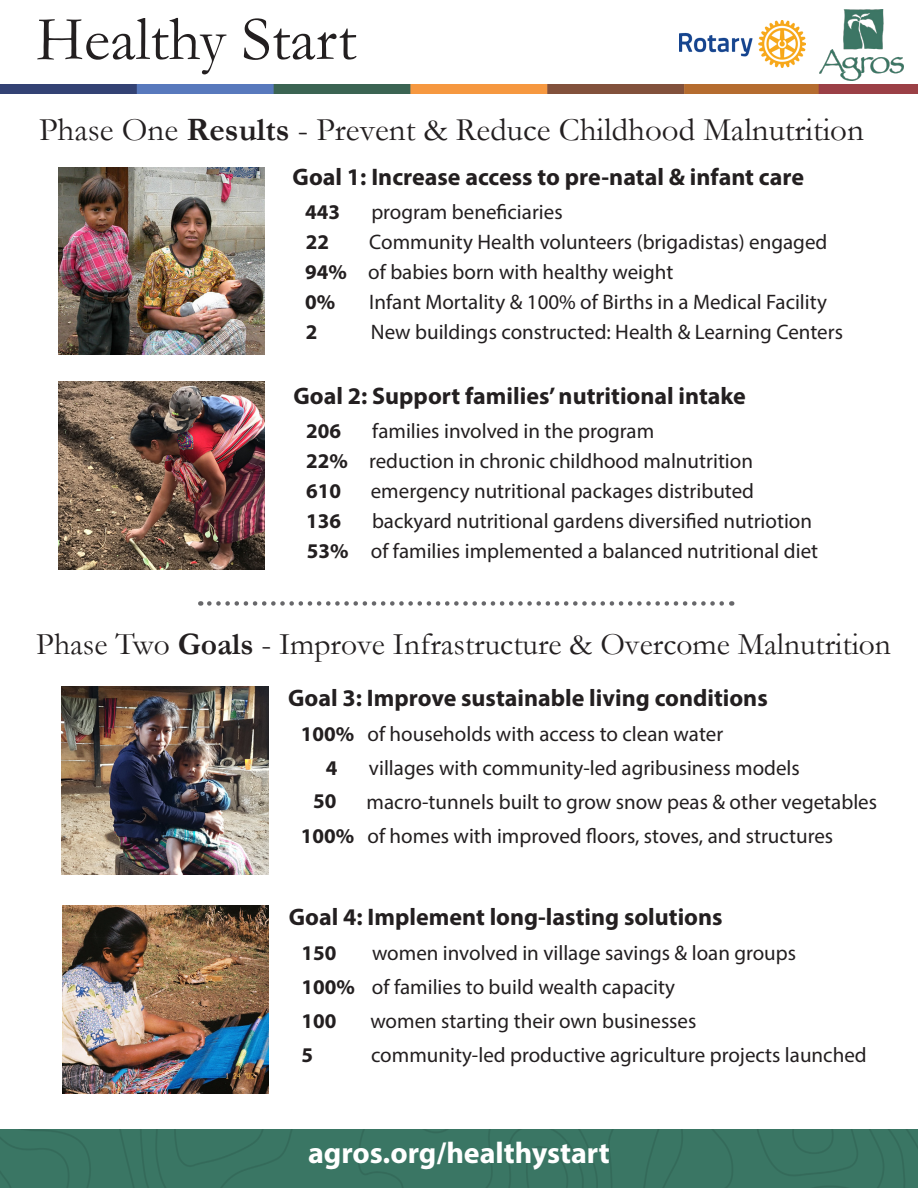
<style>
.page{position:relative;width:918px;height:1188px;background:#fff}
.page>*{position:absolute;margin:0;border:0;box-sizing:border-box;transform-origin:0 0}
.t1{font:63px "Garamond";color:#231f20}
.t2{font:33px "Garamond";color:#231f20}
.t3{font:31.5px "Garamond";color:#231f20}
.Body_1{font:700 30px "Myriad Pro";color:#fff}
.Body_1-2{font:700 24px "Myriad Pro";color:#231f20}
.Body_1-3{font:21px "Myriad Pro";color:#231f20}
.Body_1-4{font:700 21px "Myriad Pro";color:#231f20}
.s1{font-weight:700}
</style>
<div class="page">
<img style="left:0;top:85px;width:918px;height:9px">
<img style="left:680px;top:21px;width:126px;height:47px">
<img style="left:61px;top:686px;width:207px;height:188px">
<img style="left:58px;top:167px;width:207px;height:188px">
<img style="left:58px;top:382px;width:207px;height:188px">
<div style="left:0;top:1130px;width:918px;height:58px;background:#3a7664"></div>
<svg style="left:209px;top:601px;width:523px;height:5px"></svg>
<img style="left:62px;top:905px;width:207px;height:188px">
<img style="left:819px;top:9px;width:85px;height:71px">
<p class="t1" style="left:36px;top:-3px;width:322px">Healthy Start</p>
<p class="t2" style="left:39px;top:108px;width:826px">Phase One <span class="s1">Results</span> - Prevent &amp; Reduce Childhood Malnutrition</p>
<p class="Body_1-2" style="left:292px;top:162px;width:513px">Goal 1: Increase access to pre-natal &amp; infant care</p>
<p class="Body_1-4" style="left:305px;top:199px;width:36px">443</p>
<p class="Body_1-3" style="left:371px;top:199px;width:193px">program beneficiaries</p>
<p class="Body_1-4" style="left:306px;top:229px;width:25px">22</p>
<p class="Body_1-3" style="left:369px;top:229px;width:460px">Community Health volunteers (brigadistas) engaged</p>
<p class="Body_1-3" style="left:305px;top:259px;width:370px"><span class="s1">94%</span> of babies born with healthy weight</p>
<p class="Body_1-4" style="left:305px;top:289px;width:32px">0%</p>
<p class="Body_1-3" style="left:369px;top:289px;width:459px">Infant Mortality &amp; 100% of Births in a Medical Facility</p>
<p class="Body_1-4" style="left:306px;top:319px;width:13px">2</p>
<p class="Body_1-3" style="left:371px;top:319px;width:474px">New buildings constructed: Health &amp; Learning Centers</p>
<p class="Body_1-2" style="left:293px;top:380px;width:454px">Goal 2: Support families’ nutritional intake</p>
<p class="Body_1-4" style="left:306px;top:418px;width:36px">206</p>
<p class="Body_1-3" style="left:372px;top:418px;width:283px">families involved in the program</p>
<p class="Body_1-3" style="left:306px;top:448px;width:448px"><span class="s1">22%</span> reduction in chronic childhood malnutrition</p>
<p class="Body_1-4" style="left:306px;top:478px;width:36px">610</p>
<p class="Body_1-3" style="left:371px;top:478px;width:385px">emergency nutritional packages distributed</p>
<p class="Body_1-4" style="left:306px;top:508px;width:36px">136</p>
<p class="Body_1-3" style="left:372px;top:508px;width:442px">backyard nutritional gardens diversified nutriotion</p>
<p class="Body_1-3" style="left:307px;top:538px;width:513px"><span class="s1">53%</span> of families implemented a balanced nutritional diet</p>
<p class="t3" style="left:36px;top:623px;width:856px">Phase Two <span class="s1">Goals</span> - Improve Infrastructure &amp; Overcome Malnutrition</p>
<p class="Body_1-2" style="left:288px;top:683px;width:481px">Goal 3: Improve sustainable living conditions</p>
<p class="Body_1-3" style="left:301px;top:721px;width:424px"><span class="s1">100%</span> of households with access to clean water</p>
<p class="Body_1-4" style="left:326px;top:754px;width:13px">4</p>
<p class="Body_1-3" style="left:369px;top:755px;width:432px">villages with community-led agribusiness models</p>
<p class="Body_1-4" style="left:313px;top:787px;width:25px">50</p>
<p class="Body_1-3" style="left:367px;top:789px;width:512px">macro-tunnels built to grow snow peas &amp; other vegetables</p>
<p class="Body_1-3" style="left:301px;top:823px;width:534px"><span class="s1">100%</span> of homes with improved floors, stoves, and structures</p>
<p class="Body_1-2" style="left:289px;top:902px;width:435px">Goal 4: Implement long-lasting solutions</p>
<p class="Body_1-4" style="left:301px;top:939px;width:36px">150</p>
<p class="Body_1-3" style="left:372px;top:940px;width:426px">women involved in village savings &amp; loan groups</p>
<p class="Body_1-3" style="left:301px;top:974px;width:375px"><span class="s1">100%</span> of families to build wealth capacity</p>
<p class="Body_1-4" style="left:301px;top:1007px;width:36px">100</p>
<p class="Body_1-3" style="left:370px;top:1008px;width:328px">women starting their own businesses</p>
<p class="Body_1-4" style="left:301px;top:1042px;width:13px">5</p>
<p class="Body_1-3" style="left:371px;top:1042px;width:497px">community-led productive agriculture projects launched</p>
<p class="Body_1" style="left:308px;top:1133px;width:303px">agros.org/healthystart</p>
</div>
